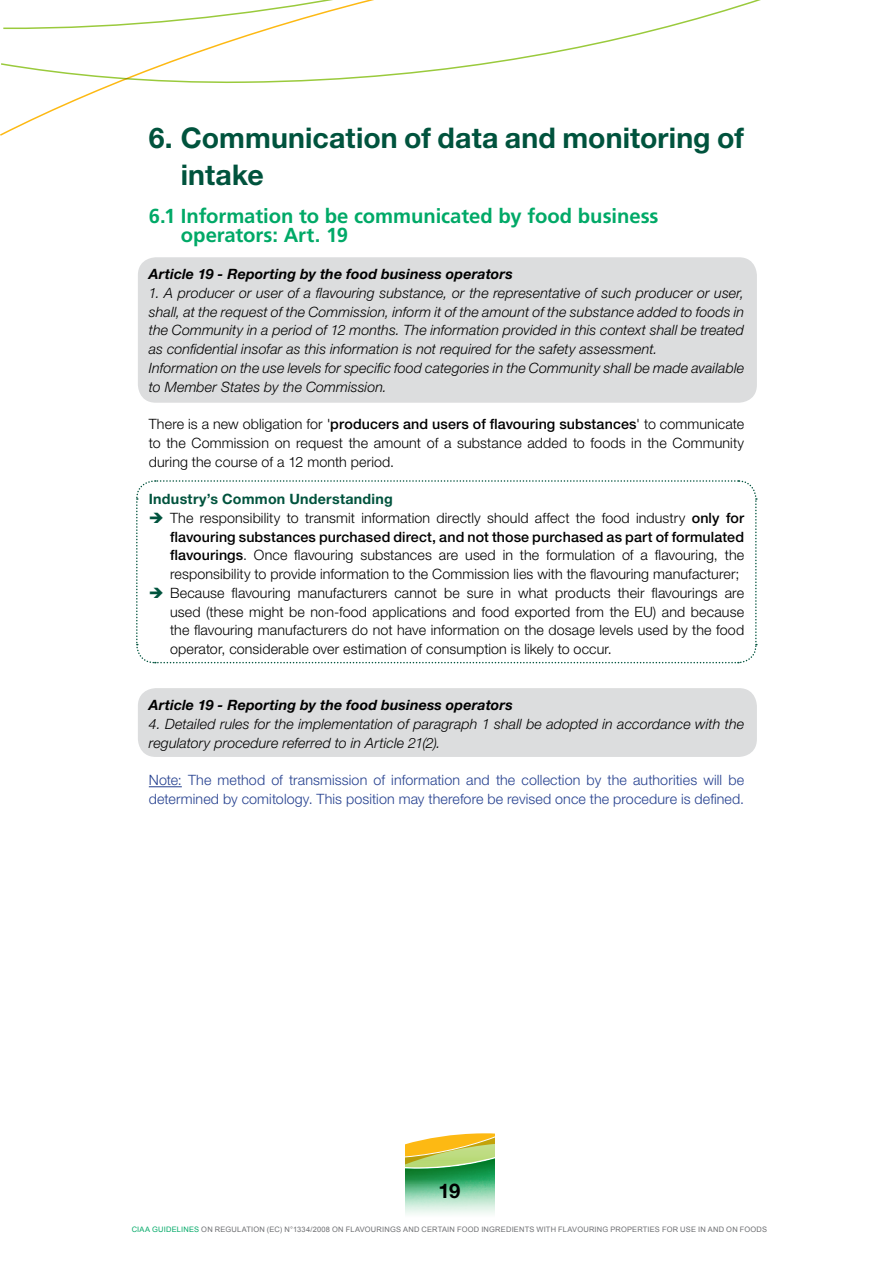
<style>
.page{position:relative;width:893px;height:1263px;background:#fff}
.page>*{position:absolute;margin:0;border:0;box-sizing:border-box;transform-origin:0 0}
.t1{font:700 28.5px/37.5px "Helvetica Neue LT Std";letter-spacing:.005em;color:#00533d}
.t2{font:700 20.25px/18.8px "Frutiger LT Std";letter-spacing:-.005em;color:#00a967}
.t3{font:700 20.25px "Helvetica Neue LT Std";color:#000}
.t4{font:300 14.25px/18.8px "Helvetica Neue LT Std";letter-spacing:.01em;color:#000;text-align:justify}
.t5{font:italic 300 14.25px/18.8px "Helvetica Neue LT Std";letter-spacing:.005em;color:#000}
.t6{font:300 14.25px/18.8px "Helvetica Neue LT Std";letter-spacing:.01em;color:#25408f}
.t7{font:italic 700 14.25px "Helvetica Neue LT Std";letter-spacing:.01em;color:#000}
.t8{font:700 14.25px "Helvetica Neue LT Std";letter-spacing:.02em;color:#00533d}
.t9{font:7.5px "Arial";letter-spacing:.02em;color:#6d6e71}
.t10{font:7.5px "Arial";letter-spacing:.025em;color:#00a967}
.s1{font-weight:500}
.s2{color:#00533d}
.s3{color:#6d6e71}
</style>
<div class="page">
<svg style="left:405px;top:1133px;width:90px;height:15px"></svg>
<img style="left:405px;top:1148px;width:90px;height:13px">
<img style="left:405px;top:1161px;width:90px;height:18px">
<svg style="left:405px;top:1179px;width:90px;height:35px;background:#9bd7b6"></svg>
<svg style="left:0;top:85px;width:113px;height:51px"></svg>
<svg style="left:1px;top:0;width:760px;height:85px"></svg>
<div style="left:138px;top:257px;width:619px;height:146px;background:#dcddde;border-radius:18px"></div>
<div style="left:138px;top:688px;width:619px;height:69px;background:#dcddde;border-radius:18px"></div>
<hr style="left:149px;top:786px;width:33px;height:1px;background:#25408f">
<svg style="left:136px;top:480px;width:621px;height:184px"></svg>
<h1 class="t1" style="left:181px;top:118px;width:565px;text-indent:-32px">6. Communication of data and monitoring of intake</h1>
<h2 class="t2" style="left:181px;top:206px;width:479px;text-indent:-32px">6.1 Information to be communicated by food business operators: Art. 19</h2>
<p class="t7" style="left:149px;top:265px;width:365px">Article 19 - Reporting by the food business operators</p>
<p class="t5" style="left:149px;top:283px;width:597px">1. A producer or user of a flavouring substance, or the representative of such producer or user, shall, at the request of the Commission, inform it of the amount of the substance added to foods in the Community in a period of 12 months. The information provided in this context shall be treated as confidential insofar as this information is not required for the safety assessment.<br>Information on the use levels for specific food categories in the Community shall be made available to Member States by the Commission.</p>
<p class="t4" style="left:149px;top:414px;width:597px">There is a new obligation for '<span class="s1">producers and users of flavouring substances</span>' to communicate to the Commission on request the amount of a substance added to foods in the Community during the course of a 12 month period.</p>
<p class="t8" style="left:149px;top:490px;width:246px">Industry’s Common Understanding</p>
<p class="t4" style="left:170px;top:508px;width:576px;text-indent:-21px"><span class="s2">➔</span> The responsibility to transmit information directly should affect the food industry <span class="s1">only for flavouring substances purchased direct, and not those purchased as part of formulated flavourings</span>. Once flavouring substances are used in the formulation of a flavouring, the responsibility to provide information to the Commission lies with the flavouring manufacturer;</p>
<p class="t4" style="left:170px;top:583px;width:576px;text-indent:-21px"><span class="s2">➔</span> Because flavouring manufacturers cannot be sure in what products their flavourings are used (these might be non-food applications and food exported from the EU) and because the flavouring manufacturers do not have information on the dosage levels used by the food operator, considerable over estimation of consumption is likely to occur.</p>
<p class="t7" style="left:149px;top:696px;width:365px">Article 19 - Reporting by the food business operators</p>
<p class="t5" style="left:149px;top:714px;width:597px">4. Detailed rules for the implementation of paragraph 1 shall be adopted in accordance with the regulatory procedure referred to in Article 21(2).</p>
<p class="t6" style="left:149px;top:771px;width:597px">Note: The method of transmission of information and the collection by the authorities will be determined by comitology. This position may therefore be revised once the procedure is defined.</p>
<h2 class="t3" style="left:439px;top:1178px;width:23px">19</h2>
<p class="t10" style="left:132px;top:1225px;width:90px">CIAA GUIDELINES <span class="s3">ON REGULA</span></p>
<p class="t9" style="left:246px;top:1225px;width:10px">TION</p>
<p class="t9" style="left:267px;top:1225px;width:85px">(EC) N °1334/2008 ON FLA</p>
<p class="t9" style="left:360px;top:1225px;width:12px">VOURINGS</p>
<p class="t9" style="left:403px;top:1225px;width:7px">AND</p>
<p class="t9" style="left:422px;top:1225px;width:7px">CER</p>
<p class="t9" style="left:438px;top:1225px;width:10px">TAIN</p>
<p class="t9" style="left:457px;top:1225px;width:7px">FOOD</p>
<p class="t9" style="left:481px;top:1225px;width:6px">INGREDIEN</p>
<p class="t9" style="left:525px;top:1225px;width:40px">TS WITH FLA</p>
<p class="t9" style="left:572px;top:1225px;width:12px">VOURING</p>
<p class="t9" style="left:610px;top:1225px;width:7px">PROPER</p>
<p class="t9" style="left:643px;top:1225px;width:10px">TIES</p>
<p class="t9" style="left:662px;top:1225px;width:7px">FOR</p>
<p class="t9" style="left:680px;top:1225px;width:6px">USE</p>
<p class="t9" style="left:698px;top:1225px;width:17px">IN AND</p>
<p class="t9" style="left:726px;top:1225px;width:20px">ON FOODS</p>
</div>
